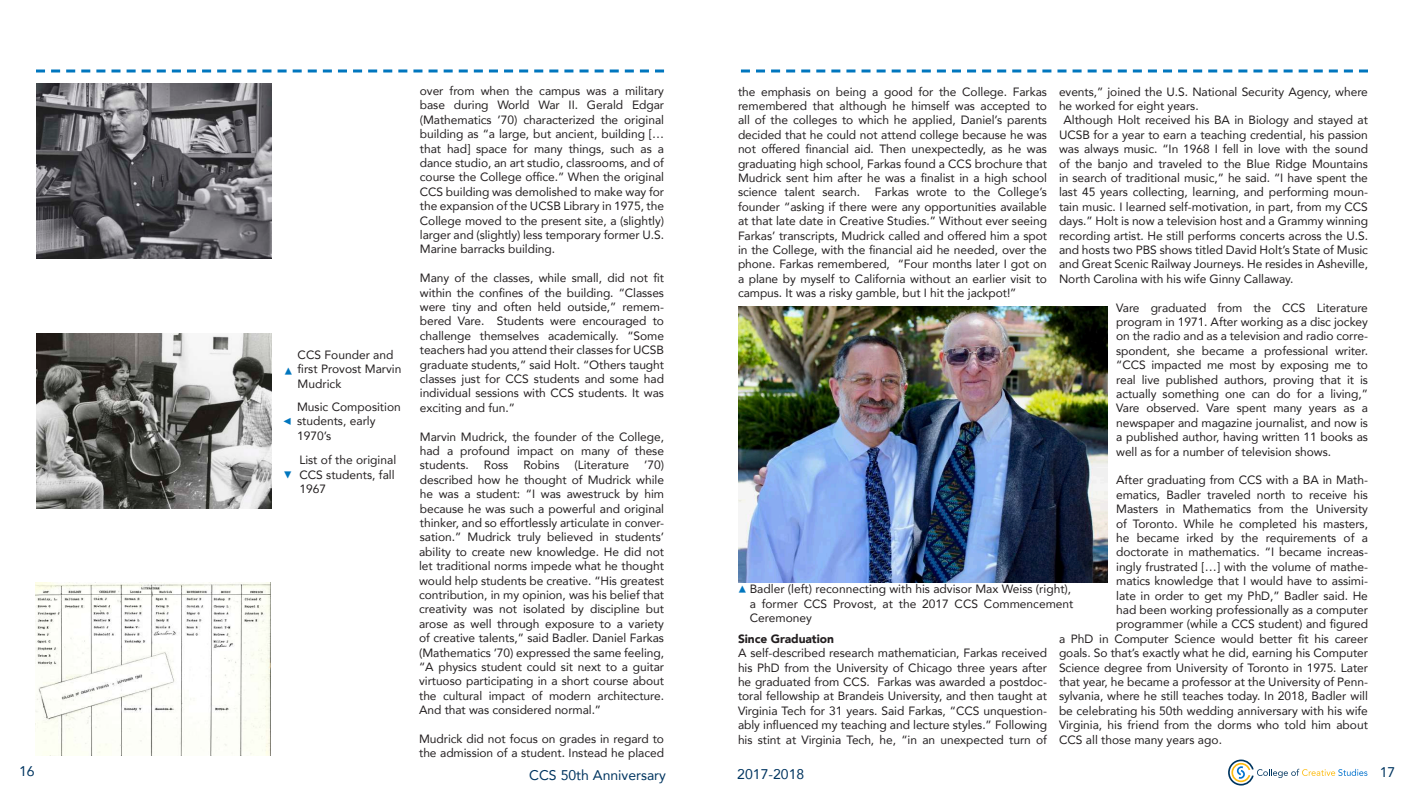
<style>
.page{position:relative;width:1404px;height:792px;background:#fff}
.page>*{position:absolute;margin:0;border:0;box-sizing:border-box;transform-origin:0 0}
.t1{font:14px "Avenir";color:#003560}
.t2{font:12px/14.4px "Avenir";letter-spacing:-.005em;color:#231f20;text-align:justify}
.t3{font:900 12px "Avenir";letter-spacing:-.005em;color:#231f20}
.t4{font:10px "Times New Roman";color:#0076be}
</style>
<div class="page">
<svg style="left:741px;top:70px;width:627px;height:2px"></svg>
<svg style="left:36px;top:70px;width:628px;height:2px"></svg>
<svg style="left:1228px;top:760px;width:139px;height:26px"></svg>
<img style="left:35px;top:582px;width:236px;height:174px">
<img style="left:36px;top:333px;width:235px;height:176px">
<img style="left:36px;top:84px;width:235px;height:175px">
<img style="left:739px;top:307px;width:368px;height:275px">
<p class="t2" style="left:298px;top:347px;width:105px;text-align:left">CCS Founder and first Provost Marvin<br>Mudrick</p>
<p class="t4" style="left:282px;top:376px;width:11px;rotate:-90deg">►</p>
<p class="t2" style="left:297px;top:399px;width:105px;text-align:left">Music Composition students, early<br>1970’s</p>
<p class="t4" style="left:292px;top:428px;width:11px;rotate:-180deg">►</p>
<p class="t4" style="left:295px;top:470px;width:11px;rotate:90deg">►</p>
<p class="t2" style="left:299px;top:453px;width:98px;text-align:left">List of the original<br>CCS students, fall<br>1967</p>
<p class="t2" style="left:420px;top:83px;width:246px">over from when the campus was a military base during World War II. Gerald Edgar (Mathematics ’70) characterized the original building as “a large, but ancient, building [… that had] space for many things, such as a dance studio, an art studio, classrooms, and of course the College office.” When the original CCS building was demolished to make way for the expansion of the UCSB Library in 1975, the College moved to the present site, a (slightly) larger and (slightly) less temporary former U.S.<br>Marine barracks building.</p>
<p class="t2" style="left:420px;top:270px;width:246px">Many of the classes, while small, did not fit within the confines of the building. “Classes were tiny and often held outside,” remem&shy;bered Vare. Students were encouraged to challenge themselves academically. “Some teachers had you attend their classes for UCSB graduate students,” said Holt. “Others taught classes just for CCS students and some had individual sessions with CCS students. It was exciting and fun.”</p>
<p class="t2" style="left:420px;top:429px;width:246px">Marvin Mudrick, the founder of the College, had a profound impact on many of these students.</p>
<p class="t2" style="left:484px;top:458px;width:26px">Ross</p>
<p class="t2" style="left:523px;top:458px;width:38px">Robins</p>
<p class="t2" style="left:575px;top:458px;width:56px">(Literature</p>
<p class="t2" style="left:419px;top:458px;width:246px;text-indent:225px">’70) described how he thought of Mudrick while he was a student: “I was awestruck by him because he was such a powerful and original thinker, and so effortlessly articulate in conver&shy;sation.” Mudrick truly believed in students’ ability to create new knowledge. He did not let traditional norms impede what he thought would help students be creative. “His greatest contribution, in my opinion, was his belief that creativity was not isolated by discipline but arose as well through exposure to a variety of creative talents,” said Badler. Daniel Farkas (Mathematics ’70) expressed the same feeling, “A physics student could sit next to a guitar virtuoso participating in a short course about the cultural impact of modern architecture.<br>And that was considered normal.”</p>
<p class="t2" style="left:419px;top:731px;width:246px">Mudrick did not focus on grades in regard to the admission of a student. Instead he placed</p>
<p class="t2" style="left:738px;top:84px;width:311px">the emphasis on being a good for the College. Farkas remembered that although he himself was accepted to all of the colleges to which he applied, Daniel’s parents decided that he could not attend college because he was not offered financial aid. Then unexpectedly, as he was graduating high school, Farkas found a CCS brochure that Mudrick sent him after he was a finalist in a high school science talent search. Farkas wrote to the College’s founder “asking if there were any opportunities available at that late date in Creative Studies.” Without ever seeing Farkas’ transcripts, Mudrick called and offered him a spot in the College, with the financial aid he needed, over the phone. Farkas remembered, “Four months later I got on a plane by myself to California without an earlier visit to campus. It was a risky gamble, but I hit the jackpot!”</p>
<p class="t2" style="left:1059px;top:84px;width:311px">events,” joined the U.S. National Security Agency, where</p>
<p class="t2" style="left:1059px;top:98px;width:141px">he worked for eight years.</p>
<p class="t2" style="left:1064px;top:113px;width:306px">Although Holt received his BA in Biology and stayed at</p>
<p class="t2" style="left:1059px;top:127px;width:311px">UCSB for a year to earn a teaching credential, his passion</p>
<p class="t2" style="left:1059px;top:141px;width:311px">was always music. “In 1968 I fell in love with the sound</p>
<p class="t2" style="left:1059px;top:156px;width:311px">of the banjo and traveled to the Blue Ridge Mountains</p>
<p class="t2" style="left:1059px;top:170px;width:311px">in search of traditional music,” he said. “I have spent the</p>
<p class="t2" style="left:1059px;top:185px;width:310px">last 45 years collecting, learning, and performing moun-</p>
<p class="t2" style="left:1059px;top:199px;width:311px">tain music. I learned self-motivation, in part, from my CCS</p>
<p class="t2" style="left:1059px;top:213px;width:311px">days.” Holt is now a television host and a Grammy winning</p>
<p class="t2" style="left:1059px;top:228px;width:311px">recording artist. He still performs concerts across the U.S.</p>
<p class="t2" style="left:1059px;top:242px;width:311px">and hosts two PBS shows titled David Holt’s State of Music</p>
<p class="t2" style="left:1059px;top:257px;width:311px">and Great Scenic Railway Journeys. He resides in Asheville,</p>
<p class="t2" style="left:1059px;top:271px;width:236px">North Carolina with his wife Ginny Callaway.</p>
<p class="t2" style="left:1116px;top:300px;width:253px">Vare graduated from the CCS Literature program in 1971. After working as a disc jockey on the radio and as a television and radio corre&shy;spondent, she became a professional writer. “CCS impacted me most by exposing me to real live published authors, proving that it is actually something one can do for a living,” Vare observed. Vare spent many years as a newspaper and magazine journalist, and now is a published author, having written 11 books as well as for a number of television shows.</p>
<p class="t2" style="left:1116px;top:473px;width:253px">After graduating from CCS with a BA in Math-</p>
<p class="t2" style="left:1116px;top:487px;width:253px">ematics, Badler traveled north to receive his</p>
<p class="t2" style="left:1116px;top:501px;width:253px">Masters in Mathematics from the University</p>
<p class="t2" style="left:1116px;top:516px;width:253px">of Toronto. While he completed his masters,</p>
<p class="t2" style="left:1116px;top:530px;width:253px">he became irked by the requirements of a</p>
<p class="t2" style="left:1116px;top:545px;width:253px">doctorate in mathematics. “I became increas-</p>
<p class="t2" style="left:1116px;top:559px;width:253px">ingly frustrated […] with the volume of mathe-</p>
<p class="t2" style="left:1116px;top:573px;width:253px">matics knowledge that I would have to assimi-</p>
<p class="t2" style="left:1116px;top:588px;width:253px">late in order to get my PhD,” Badler said. He</p>
<p class="t2" style="left:1116px;top:602px;width:253px">had been working professionally as a computer</p>
<p class="t2" style="left:1116px;top:617px;width:253px">programmer (while a CCS student) and figured</p>
<p class="t2" style="left:1059px;top:631px;width:311px">a PhD in Computer Science would better fit his career</p>
<p class="t2" style="left:1059px;top:645px;width:311px">goals. So that’s exactly what he did, earning his Computer</p>
<p class="t2" style="left:1059px;top:660px;width:311px">Science degree from University of Toronto in 1975. Later</p>
<p class="t2" style="left:1059px;top:674px;width:310px">that year, he became a professor at the University of Penn-</p>
<p class="t2" style="left:1059px;top:689px;width:311px">sylvania, where he still teaches today. In 2018, Badler will</p>
<p class="t2" style="left:1059px;top:703px;width:310px">be celebrating his 50th wedding anniversary with his wife</p>
<p class="t2" style="left:1059px;top:717px;width:310px">Virginia, his friend from the dorms who told him about</p>
<p class="t2" style="left:1059px;top:732px;width:165px">CCS all those many years ago.</p>
<p class="t2" style="left:750px;top:582px;width:325px;text-align:left">Badler (left) reconnecting with his advisor Max Weiss (right), a former CCS Provost, at the 2017 CCS Commencement<br>Ceremoney</p>
<p class="t4" style="left:736px;top:594px;width:11px;rotate:-90deg">►</p>
<p class="t3" style="left:738px;top:628px;width:97px">Since Graduation</p>
<p class="t2" style="left:738px;top:645px;width:311px">A self-described research mathematician, Farkas received his PhD from the University of Chicago three years after he graduated from CCS. Farkas was awarded a postdoc&shy;toral fellowship at Brandeis University, and then taught at Virginia Tech for 31 years. Said Farkas, “CCS unquestion&shy;ably influenced my teaching and lecture styles.” Following his stint at Virginia Tech, he, “in an unexpected turn of</p>
<p class="t1" style="left:19px;top:760px;width:17px">16</p>
<p class="t1" style="left:529px;top:764px;width:138px">CCS 50th Anniversary</p>
<p class="t1" style="left:737px;top:763px;width:68px">2017-2018</p>
<p class="t1" style="left:1380px;top:761px;width:17px">17</p>
</div>
